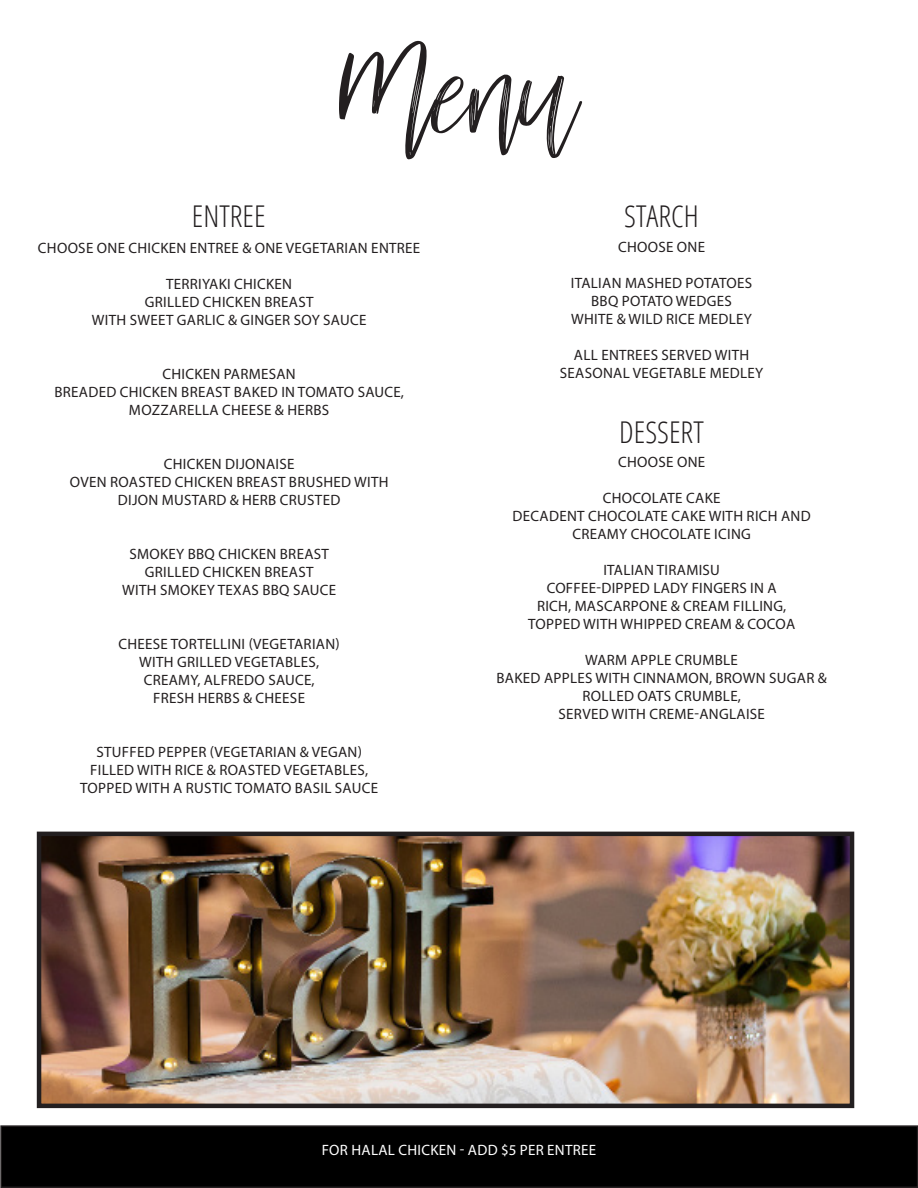
<style>
.page{position:relative;width:918px;height:1188px;background:#fff}
.page>*{position:absolute;margin:0;border:0;box-sizing:border-box;transform-origin:0 0}
.t1{font:102px "mellonydrybrush";color:#231f20}
.t2{font:300 condensed 30px "Open Sans";color:#231f20}
.t3{font:15px/18px "Myriad Pro";letter-spacing:.02em;color:#231f20;text-align:center}
.t4{font:15px "Myriad Pro";letter-spacing:.02em;color:#fff}
</style>
<div class="page">
<div style="left:1px;top:1126px;width:917px;height:61px;background:#000"></div>
<div style="left:0;top:1125px;width:918px;height:63px;border:2px solid #231f20"></div>
<img style="left:42px;top:837px;width:807px;height:266px">
<div style="left:37px;top:832px;width:817px;height:276px;border:4px solid #231f20"></div>
<p class="t2" style="left:192px;top:196px;width:75px">ENTREE</p>
<p class="t1" style="left:339px;top:37px;width:242px">Menu</p>
<p class="t2" style="left:624px;top:196px;width:76px">STARCH</p>
<p class="t3" style="left:38px;top:239px;width:384px">CHOOSE ONE CHICKEN ENTREE &amp; ONE VEGETARIAN ENTREE</p>
<p class="t3" style="left:166px;top:275px;width:128px">TERRIYAKI CHICKEN</p>
<p class="t3" style="left:145px;top:293px;width:170px">GRILLED CHICKEN BREAST</p>
<p class="t3" style="left:92px;top:311px;width:276px">WITH SWEET GARLIC &amp; GINGER SOY SAUCE</p>
<p class="t3" style="left:162px;top:365px;width:135px">CHICKEN PARMESAN</p>
<p class="t3" style="left:54px;top:383px;width:351px">BREADED CHICKEN BREAST BAKED IN TOMATO SAUCE,<br>MOZZARELLA CHEESE &amp; HERBS</p>
<p class="t3" style="left:164px;top:455px;width:132px">CHICKEN DIJONAISE</p>
<p class="t3" style="left:70px;top:473px;width:320px">OVEN ROASTED CHICKEN BREAST BRUSHED WITH<br>DIJON MUSTARD &amp; HERB CRUSTED</p>
<p class="t3" style="left:129px;top:545px;width:201px">SMOKEY BBQ CHICKEN BREAST</p>
<p class="t3" style="left:145px;top:563px;width:170px">GRILLED CHICKEN BREAST</p>
<p class="t3" style="left:122px;top:581px;width:216px">WITH SMOKEY TEXAS BBQ SAUCE</p>
<p class="t3" style="left:119px;top:635px;width:223px">CHEESE TORTELLINI (VEGETARIAN)</p>
<p class="t3" style="left:139px;top:653px;width:182px">WITH GRILLED VEGETABLES,</p>
<p class="t3" style="left:144px;top:671px;width:173px">CREAMY, ALFREDO SAUCE,</p>
<p class="t3" style="left:153px;top:689px;width:153px">FRESH HERBS &amp; CHEESE</p>
<p class="t3" style="left:96px;top:743px;width:267px">STUFFED PEPPER (VEGETARIAN &amp; VEGAN)</p>
<p class="t3" style="left:90px;top:761px;width:280px">FILLED WITH RICE &amp; ROASTED VEGETABLES,</p>
<p class="t3" style="left:80px;top:779px;width:299px">TOPPED WITH A RUSTIC TOMATO BASIL SAUCE</p>
<p class="t3" style="left:618px;top:238px;width:89px">CHOOSE ONE</p>
<p class="t3" style="left:571px;top:274px;width:183px">ITALIAN MASHED POTATOES</p>
<p class="t3" style="left:591px;top:292px;width:142px">BBQ POTATO WEDGES</p>
<p class="t3" style="left:571px;top:310px;width:182px">WHITE &amp; WILD RICE MEDLEY</p>
<p class="t3" style="left:574px;top:346px;width:177px">ALL ENTREES SERVED WITH</p>
<p class="t3" style="left:560px;top:364px;width:205px">SEASONAL VEGETABLE MEDLEY</p>
<p class="t2" style="left:619px;top:412px;width:86px">DESSERT</p>
<p class="t3" style="left:618px;top:452px;width:89px">CHOOSE ONE</p>
<p class="t3" style="left:603px;top:488px;width:119px">CHOCOLATE CAKE</p>
<p class="t3" style="left:513px;top:506px;width:300px">DECADENT CHOCOLATE CAKE WITH RICH AND<br>CREAMY CHOCOLATE ICING</p>
<p class="t3" style="left:603px;top:560px;width:118px">ITALIAN TIRAMISU</p>
<p class="t3" style="left:547px;top:578px;width:231px">COFFEE-DIPPED LADY FINGERS IN A</p>
<p class="t3" style="left:537px;top:596px;width:251px">RICH, MASCARPONE &amp; CREAM FILLING,</p>
<p class="t3" style="left:528px;top:614px;width:269px">TOPPED WITH WHIPPED CREAM &amp; COCOA</p>
<p class="t3" style="left:585px;top:650px;width:154px">WARM APPLE CRUMBLE</p>
<p class="t3" style="left:497px;top:668px;width:332px">BAKED APPLES WITH CINNAMON, BROWN SUGAR &amp;<br>ROLLED OATS CRUMBLE,</p>
<p class="t3" style="left:558px;top:704px;width:208px">SERVED WITH CREME-ANGLAISE</p>
<p class="t4" style="left:322px;top:1141px;width:276px">FOR HALAL CHICKEN - ADD $5 PER ENTREE</p>
</div>
